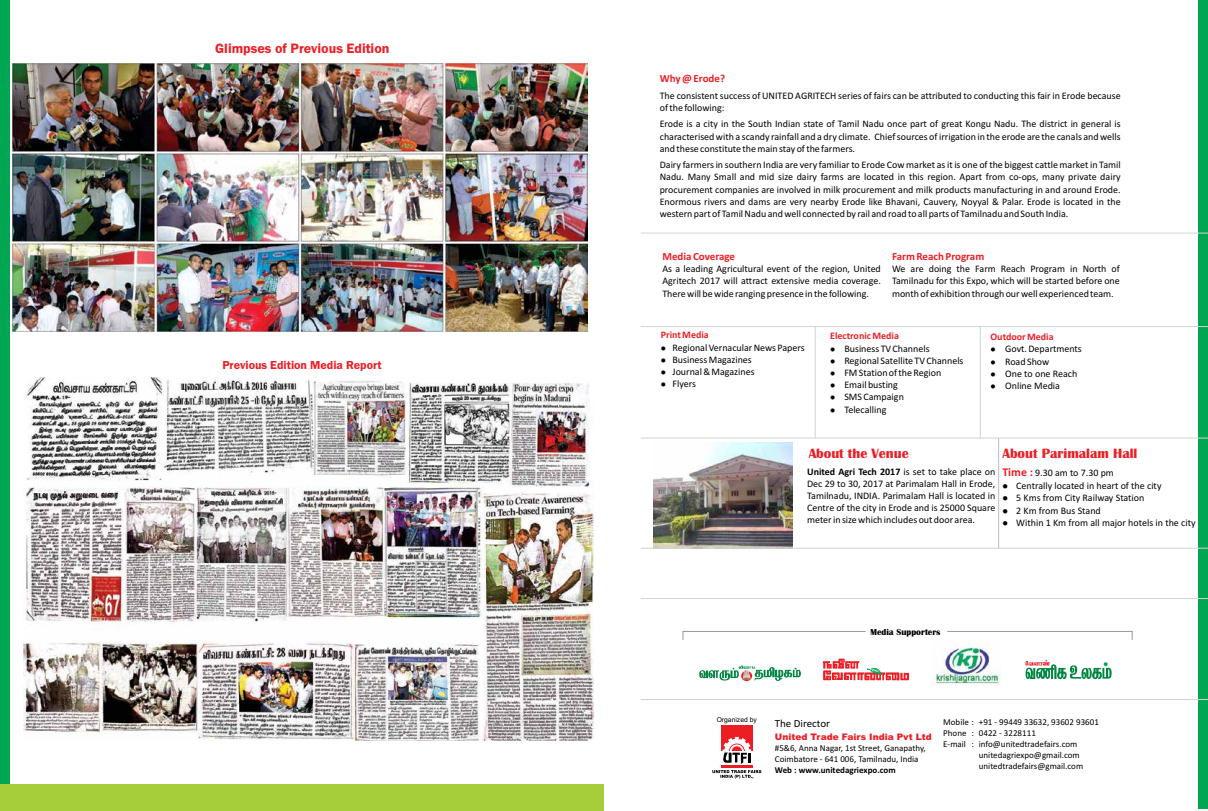
<style>
.page{position:relative;width:1208px;height:811px;background:#fff}
.page>*{position:absolute;margin:0;border:0;box-sizing:border-box;transform-origin:0 0}
.t1{font:700 14px "Britannic";color:#ed1d24}
.t2{font:600 14px "Franklin Gothic";color:#ed1d24}
.t3{font:600 12px "Franklin Gothic";color:#ed1d24}
.t4{font:700 11px "Calibri";color:#ed1d24}
.t5{font:10.9px "Calibri";color:#000}
.t6{font:10px/12.2px "Calibri";color:#000;text-align:justify}
.t7{font:700 10px "Calibri";color:#ed1d24}
.t8{font:9.9px "Calibri";color:#000}
.t9{font:9px/11px "Calibri";color:#000}
.t10{font:900 9px "Arial";color:#ed1d24}
.t11{font:700 9px "Calibri";color:#000}
.t12{font:700 9px "Britannic";color:#000}
.t13{font:6.8px "Arial";color:#000}
.s1{font-weight:700}
.s2{font-weight:700;font-size:12px;color:#ed1d24}
</style>
<div class="page">
<div style="left:0;top:0;width:9px;height:811px;background:#00a651"></div>
<div style="left:1198px;top:0;width:10px;height:809px;background:#00a651"></div>
<div style="left:721px;top:725px;width:31px;height:26px;background:#ed1d24"></div>
<svg style="left:722px;top:737px;width:29px;height:27px"></svg>
<hr style="left:721px;top:765px;width:31px;height:2px;background:#ed1d24">
<svg style="left:712px;top:770px;width:49px;height:8px"></svg>
<img style="left:653px;top:442px;width:139px;height:106px">
<hr style="left:641px;top:326px;width:567px;height:1px;background:#d1d3d4">
<hr style="left:641px;top:233px;width:567px;height:1px;background:#d1d3d4">
<hr style="left:641px;top:438px;width:567px;height:1px;background:#d1d3d4">
<hr style="left:641px;top:548px;width:567px;height:1px;background:#d1d3d4">
<hr style="left:641px;top:598px;width:567px;height:1px;background:#d1d3d4">
<hr style="left:641px;top:699px;width:567px;height:1px;background:#d1d3d4">
<hr style="left:815px;top:326px;width:1px;height:112px;background:#d1d3d4">
<hr style="left:980px;top:326px;width:1px;height:112px;background:#d1d3d4">
<svg style="left:682px;top:631px;width:184px;height:9px"></svg>
<svg style="left:947px;top:631px;width:185px;height:9px"></svg>
<svg style="left:699px;top:665px;width:102px;height:16px"></svg>
<svg style="left:1025px;top:660px;width:86px;height:19px"></svg>
<svg style="left:822px;top:658px;width:87px;height:22px"></svg>
<img style="left:934px;top:644px;width:66px;height:41px">
<hr style="left:998px;top:438px;width:1px;height:110px;background:#bcbec0">
<div style="left:0;top:785px;width:604px;height:26px;background:#a6ce39"></div>
<img style="left:23px;top:377px;width:571px;height:363px">
<img style="left:13px;top:63px;width:575px;height:268px">
<h1 class="t2" style="left:215px;top:40px;width:176px">Glimpses of Previous Edition</h1>
<p class="t3" style="left:222px;top:358px;width:161px">Previous Edition Media Report</p>
<p class="t4" style="left:660px;top:71px;width:67px">Why @ Erode?</p>
<p class="t6" style="left:660px;top:89px;width:462px">The consistent success of UNITED AGRITECH series of fairs can be attributed to conducting this fair in Erode because of the following:</p>
<p class="t6" style="left:660px;top:118px;width:462px">Erode is a city in the South Indian state of Tamil Nadu once part of great Kongu Nadu. The district in general is characterised with a scandy rainfall and a dry climate. Chief sources of irrigation in the erode are the canals and wells and these constitute the main stay of the farmers.</p>
<p class="t6" style="left:659px;top:159px;width:462px">Dairy farmers in southern India are very familiar to Erode Cow market as it is one of the biggest cattle market in Tamil Nadu. Many Small and mid size dairy farms are located in this region. Apart from co-ops, many private dairy procurement companies are involved in milk procurement and milk products manufacturing in and around Erode.<br>Enormous rivers and dams are very nearby Erode like Bhavani, Cauvery, Noyyal &amp; Palar. Erode is located in the western part of Tamil Nadu and well connected by rail and road to all parts of Tamilnadu and South India.</p>
<p class="t4" style="left:662px;top:249px;width:74px">Media Coverage</p>
<p class="t6" style="left:662px;top:263px;width:220px">As a leading Agricultural event of the region, United Agritech 2017 will attract extensive media coverage.<br>There will be wide ranging presence in the following.</p>
<p class="t4" style="left:892px;top:249px;width:94px">Farm Reach Program</p>
<p class="t6" style="left:892px;top:263px;width:229px">We are doing the Farm Reach Program in North of Tamilnadu for this Expo, which will be started before one month of exhibition through our well experienced team.</p>
<p class="t7" style="left:661px;top:329px;width:49px">Print Media</p>
<p class="t6" style="left:661px;top:341px;width:145px">● Regional Vernacular News Papers</p>
<p class="t6" style="left:661px;top:353px;width:92px">● Business Magazines</p>
<p class="t6" style="left:661px;top:366px;width:95px">● Journal &amp; Magazines</p>
<p class="t6" style="left:661px;top:378px;width:37px">● Flyers</p>
<p class="t7" style="left:830px;top:329px;width:70px">Electronic Media</p>
<p class="t6" style="left:830px;top:342px;width:101px">● Business TV Channels</p>
<p class="t6" style="left:830px;top:354px;width:135px">● Regional Satellite TV Channels</p>
<p class="t6" style="left:830px;top:366px;width:113px">● FM Station of the Region</p>
<p class="t6" style="left:830px;top:379px;width:69px">● Email busting</p>
<p class="t6" style="left:830px;top:391px;width:75px">● SMS Campaign</p>
<p class="t6" style="left:830px;top:403px;width:58px">● Telecalling</p>
<p class="t7" style="left:990px;top:330px;width:65px">Outdoor Media</p>
<p class="t6" style="left:990px;top:343px;width:93px">● Govt. Departments</p>
<p class="t6" style="left:990px;top:355px;width:60px">● Road Show</p>
<p class="t6" style="left:990px;top:367px;width:88px">● One to one Reach</p>
<p class="t6" style="left:990px;top:380px;width:71px">● Online Media</p>
<h1 class="t1" style="left:808px;top:446px;width:102px">About the Venue</h1>
<h1 class="t1" style="left:1002px;top:446px;width:136px">About Parimalam Hall</h1>
<p class="t6" style="left:807px;top:465px;width:190px"><span class="s1">United Agri Tech 2017</span> is set to take place on Dec 29 to 30, 2017 at Parimalam Hall in Erode, Tamilnadu, INDIA. Parimalam Hall is located in Centre of the city in Erode and is 25000 Square meter in size which includes out door area.</p>
<p class="t8" style="left:1002px;top:467px;width:113px"><span class="s2">Time :</span> 9.30 am to 7.30 pm</p>
<p class="t6" style="left:1002px;top:480px;width:161px">● Centrally located in heart of the city</p>
<p class="t6" style="left:1002px;top:492px;width:144px">● 5 Kms from City Railway Station</p>
<p class="t6" style="left:1002px;top:504px;width:100px">● 2 Km from Bus Stand</p>
<p class="t6" style="left:1002px;top:516px;width:195px">● Within 1 Km from all major hotels in the city</p>
<p class="t12" style="left:870px;top:626px;width:72px">Media Supporters</p>
<p class="t13" style="left:716px;top:715px;width:42px">Organized by</p>
<p class="t5" style="left:775px;top:716px;width:57px">The Director</p>
<p class="t9" style="left:775px;top:743px;width:152px">#5&amp;6, Anna Nagar, 1st Street, Ganapathy,<br>Coimbatore - 641 006, Tamilnadu, India</p>
<p class="t11" style="left:775px;top:764px;width:122px">Web : www.unitedagriexpo.com</p>
<p class="t10" style="left:775px;top:730px;width:158px">United Trade Fairs India Pvt Ltd</p>
<p class="t9" style="left:943px;top:717px;width:157px">Mobile : +91 - 99449 33632, 93602 93601</p>
<p class="t9" style="left:943px;top:728px;width:94px">Phone : 0422 - 3228111</p>
<p class="t9" style="left:943px;top:739px;width:136px">E-mail : info@unitedtradefairs.com</p>
<p class="t9" style="left:979px;top:750px;width:102px">unitedagriexpo@gmail.com</p>
<p class="t9" style="left:979px;top:761px;width:106px">unitedtradefairs@gmail.com</p>
</div>
